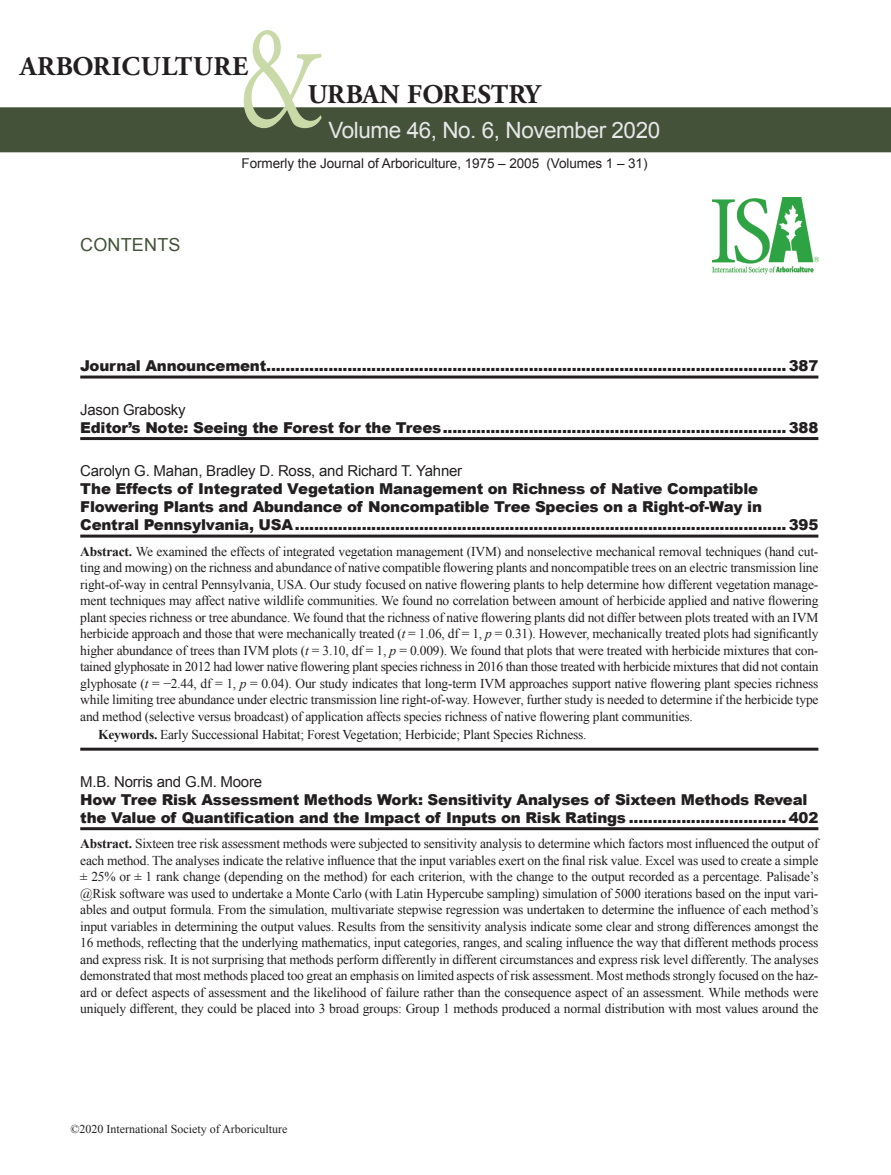
<style>
.page{position:relative;width:891px;height:1175px;background:#fff}
.page>*{position:absolute;margin:0;border:0;box-sizing:border-box;transform-origin:0 0}
.t1{font:150px "Adobe Garamond Pro";color:#c9d9a8;scale:.7 1}
.t2{font:700 27px "Adobe Garamond Pro";letter-spacing:.005em;color:#231f20}
.t3{font:700 27px "Adobe Garamond Pro";letter-spacing:.025em;color:#231f20}
.t4{font:22.5px "Arial";letter-spacing:-.02em;color:#e6e7e9}
.t5{font:18px "Arial";letter-spacing:.01em;color:#445239}
.t6{font:900 15px/18px "Arial";letter-spacing:-.015em;color:#231f20}
.t7{font:15px "Arial";letter-spacing:-.015em;color:#231f20}
.t8{font:13.5px/16.5px "Times New Roman";letter-spacing:-.015em;color:#231f20;text-align:justify}
.t9{font:13.5px "Arial";letter-spacing:-.005em;color:#231f20}
.t10{font:12px "Times New Roman";color:#231f20}
.s1{font-weight:700}
.s2{font-style:italic}
</style>
<div class="page">
<div style="left:0;top:107px;width:891px;height:45px;background:#445239"></div>
<hr style="left:80px;top:375px;width:738px;height:3px;background:#231f20">
<hr style="left:80px;top:437px;width:738px;height:3px;background:#231f20">
<hr style="left:80px;top:534px;width:738px;height:3px;background:#231f20">
<hr style="left:80px;top:747px;width:738px;height:3px;background:#231f20">
<hr style="left:80px;top:827px;width:738px;height:3px;background:#231f20">
<img style="left:712px;top:197px;width:106px;height:78px">
<h1 class="t1" style="left:237px;top:-12px;width:124px">&amp;</h1>
<h2 class="t3" style="left:20px;top:50px;width:230px">ARBORICULTURE</h2>
<h2 class="t2" style="left:308px;top:79px;width:234px">URBAN FORESTRY</h2>
<h3 class="t4" style="left:328px;top:116px;width:333px">Volume 46, No. 6, November 2020</h3>
<p class="t9" style="left:241px;top:154px;width:407px">Formerly the Journal of Arboriculture, 1975 – 2005 (Volumes 1 – 31)</p>
<h3 class="t5" style="left:80px;top:233px;width:102px">CONTENTS</h3>
<p class="t6" style="left:80px;top:356px;width:739px">Journal Announcement............................................................................................................. 387</p>
<p class="t7" style="left:80px;top:399px;width:107px">Jason Grabosky</p>
<p class="t6" style="left:80px;top:418px;width:739px">Editor’s Note: Seeing the Forest for the Trees........................................................................ 388</p>
<p class="t7" style="left:80px;top:461px;width:383px">Carolyn G. Mahan, Bradley D. Ross, and Richard T. Yahner</p>
<p class="t6" style="left:80px;top:479px;width:739px">The Effects of Integrated Vegetation Management on Richness of Native Compatible<br>Flowering Plants and Abundance of Noncompatible Tree Species on a Right-of-Way in<br>Central Pennsylvania, USA....................................................................................................... 395</p>
<p class="t8" style="left:80px;top:542px;width:740px"><span class="s1">Abstract.</span> We examined the effects of integrated vegetation management (IVM) and nonselective mechanical removal techniques (hand cut&shy;ting and mowing) on the richness and abundance of native compatible flowering plants and noncompatible trees on an electric transmission line right-of-way in central Pennsylvania, USA. Our study focused on native flowering plants to help determine how different vegetation manage&shy;ment techniques may affect native wildlife communities. We found no correlation between amount of herbicide applied and native flowering plant species richness or tree abundance. We found that the richness of native flowering plants did not differ between plots treated with an IVM herbicide approach and those that were mechanically treated (<span class="s2">t</span> = 1.06, df = 1, <span class="s2">p</span> = 0.31). However, mechanically treated plots had significantly higher abundance of trees than IVM plots (<span class="s2">t</span> = 3.10, df = 1, <span class="s2">p</span> = 0.009). We found that plots that were treated with herbicide mixtures that con&shy;tained glyphosate in 2012 had lower native flowering plant species richness in 2016 than those treated with herbicide mixtures that did not contain glyphosate (<span class="s2">t</span> = −2.44, df = 1, <span class="s2">p</span> = 0.04). Our study indicates that long-term IVM approaches support native flowering plant species richness while limiting tree abundance under electric transmission line right-of-way. However, further study is needed to determine if the herbicide type and method (selective versus broadcast) of application affects species richness of native flowering plant communities.</p>
<p class="t8" style="left:98px;top:725px;width:490px"><span class="s1">Keywords.</span> Early Successional Habitat; Forest Vegetation; Herbicide; Plant Species Richness.</p>
<p class="t7" style="left:80px;top:771px;width:183px">M.B. Norris and G.M. Moore</p>
<p class="t6" style="left:80px;top:790px;width:739px">How Tree Risk Assessment Methods Work: Sensitivity Analyses of Sixteen Methods Reveal the Value of Quantification and the Impact of Inputs on Risk Ratings ................................. 402</p>
<p class="t8" style="left:80px;top:835px;width:740px"><span class="s1">Abstract.</span> Sixteen tree risk assessment methods were subjected to sensitivity analysis to determine which factors most influenced the output of each method. The analyses indicate the relative influence that the input variables exert on the final risk value. Excel was used to create a simple ± 25% or ± 1 rank change (depending on the method) for each criterion, with the change to the output recorded as a percentage. Palisade’s @Risk software was used to undertake a Monte Carlo (with Latin Hypercube sampling) simulation of 5000 iterations based on the input vari&shy;ables and output formula. From the simulation, multivariate stepwise regression was undertaken to determine the influence of each method’s input variables in determining the output values. Results from the sensitivity analysis indicate some clear and strong differences amongst the 16 methods, reflecting that the underlying mathematics, input categories, ranges, and scaling influence the way that different methods process and express risk. It is not surprising that methods perform differently in different circumstances and express risk level differently. The analyses demonstrated that most methods placed too great an emphasis on limited aspects of risk assessment. Most methods strongly focused on the haz&shy;ard or defect aspects of assessment and the likelihood of failure rather than the consequence aspect of an assessment. While methods were uniquely different, they could be placed into 3 broad groups: Group 1 methods produced a normal distribution with most values around the</p>
<p class="t10" style="left:70px;top:1121px;width:219px">©2020 International Society of Arboriculture</p>
</div>
